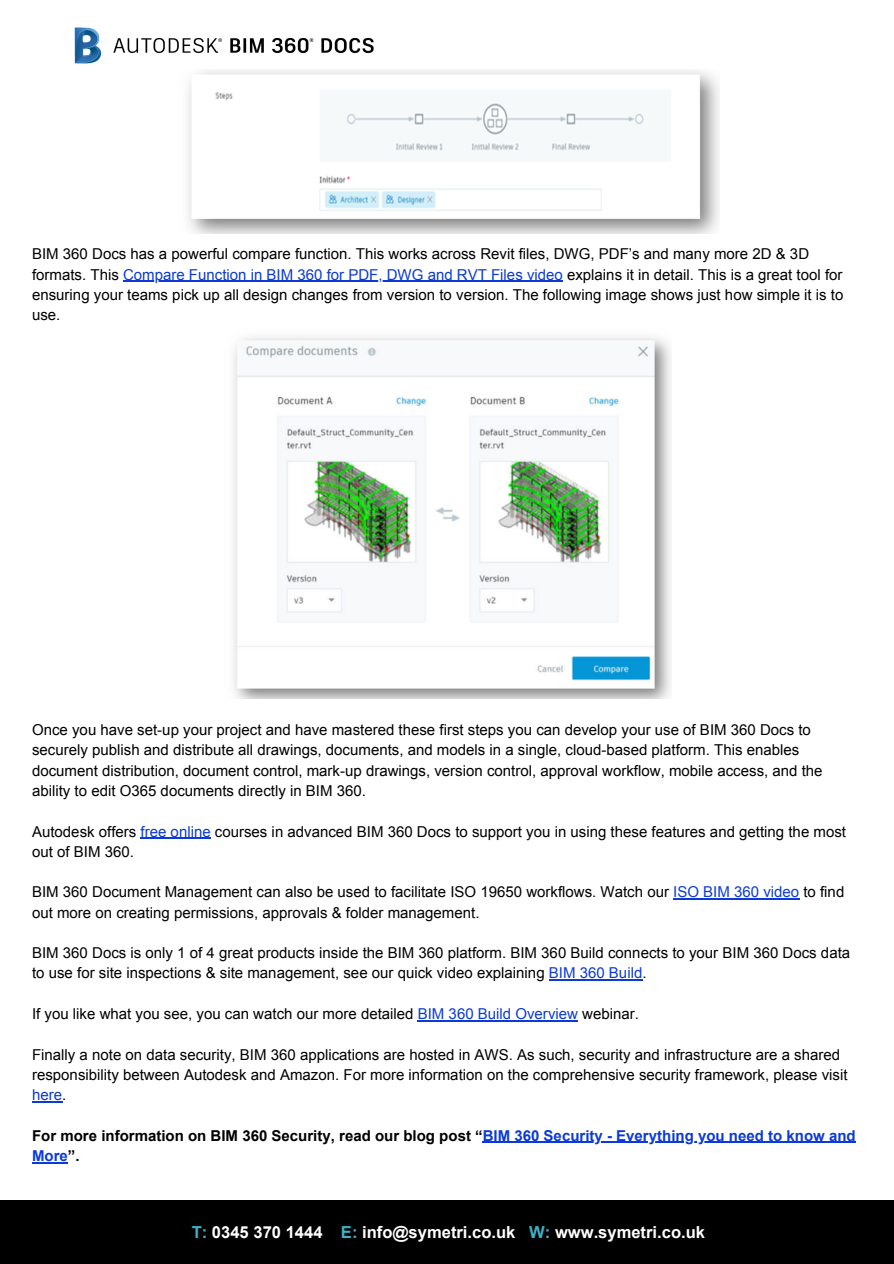
<style>
.page{position:relative;width:894px;height:1264px;background:#fff}
.page>*{position:absolute;margin:0;border:0;box-sizing:border-box;transform-origin:0 0}
.t1{font:700 16.5px "Arial";color:#fff}
.t2{font:15px/20.2px "Arial";color:#000}
.t3{font:700 15px/20.2px "Arial";color:#000}
.s1{color:#0b3ad8}
.s2{color:#3eb1c8}
</style>
<div class="page">
<div style="left:0;top:1200px;width:893px;height:63px;background:#000"></div>
<img style="left:74px;top:27px;width:300px;height:37px">
<img style="left:188px;top:70px;width:531px;height:164px">
<img style="left:233px;top:336px;width:438px;height:362px">
<hr style="left:123px;top:281px;width:439px;height:1px;background:#0b3ad8">
<hr style="left:140px;top:837px;width:71px;height:1px;background:#0b3ad8">
<hr style="left:673px;top:898px;width:126px;height:1px;background:#0b3ad8">
<hr style="left:548px;top:979px;width:94px;height:1px;background:#0b3ad8">
<hr style="left:417px;top:1020px;width:161px;height:1px;background:#0b3ad8">
<hr style="left:32px;top:1101px;width:30px;height:1px;background:#0b3ad8">
<hr style="left:482px;top:1141px;width:373px;height:1px;background:#0b3ad8">
<hr style="left:32px;top:1162px;width:36px;height:1px;background:#0b3ad8">
<p class="t2" style="left:32px;top:244px;width:812px">BIM 360 Docs has a powerful compare function. This works across Revit files, DWG, PDF’s and many more 2D &amp; 3D formats. This <span class="s1">Compare Function in BIM 360 for PDF, DWG and RVT Files video</span> explains it in detail. This is a great tool for ensuring your teams pick up all design changes from version to version. The following image shows just how simple it is to use.</p>
<p class="t2" style="left:32px;top:719px;width:791px">Once you have set-up your project and have mastered these first steps you can develop your use of BIM 360 Docs to securely publish and distribute all drawings, documents, and models in a single, cloud-based platform. This enables document distribution, document control, mark-up drawings, version control, approval workflow, mobile access, and the ability to edit O365 documents directly in BIM 360.</p>
<p class="t2" style="left:32px;top:821px;width:815px">Autodesk offers <span class="s1">free online</span> courses in advanced BIM 360 Docs to support you in using these features and getting the most out of BIM 360.</p>
<p class="t2" style="left:32px;top:882px;width:813px">BIM 360 Document Management can also be used to facilitate ISO 19650 workflows. Watch our <span class="s1">ISO BIM 360 video</span> to find out more on creating permissions, approvals &amp; folder management.</p>
<p class="t2" style="left:32px;top:942px;width:819px">BIM 360 Docs is only 1 of 4 great products inside the BIM 360 platform. BIM 360 Build connects to your BIM 360 Docs data to use for site inspections &amp; site management, see our quick video explaining <span class="s1">BIM 360 Build</span>.</p>
<p class="t2" style="left:32px;top:1003px;width:608px">If you like what you see, you can watch our more detailed <span class="s1">BIM 360 Build Overview</span> webinar.</p>
<p class="t2" style="left:32px;top:1044px;width:816px">Finally a note on data security, BIM 360 applications are hosted in AWS. As such, security and infrastructure are a shared responsibility between Autodesk and Amazon. For more information on the comprehensive security framework, please visit <span class="s1">here</span>.</p>
<p class="t3" style="left:32px;top:1125px;width:824px">For more information on BIM 360 Security, read our blog post “<span class="s1">BIM 360 Security - Everything you need to know and<br>More</span>”.</p>
<p class="t1" style="left:192px;top:1223px;width:514px"><span class="s2">T:</span> 0345 370 1444 <span class="s2">E:</span> info@symetri.co.uk <span class="s2">W:</span> www.symetri.co.uk</p>
</div>
